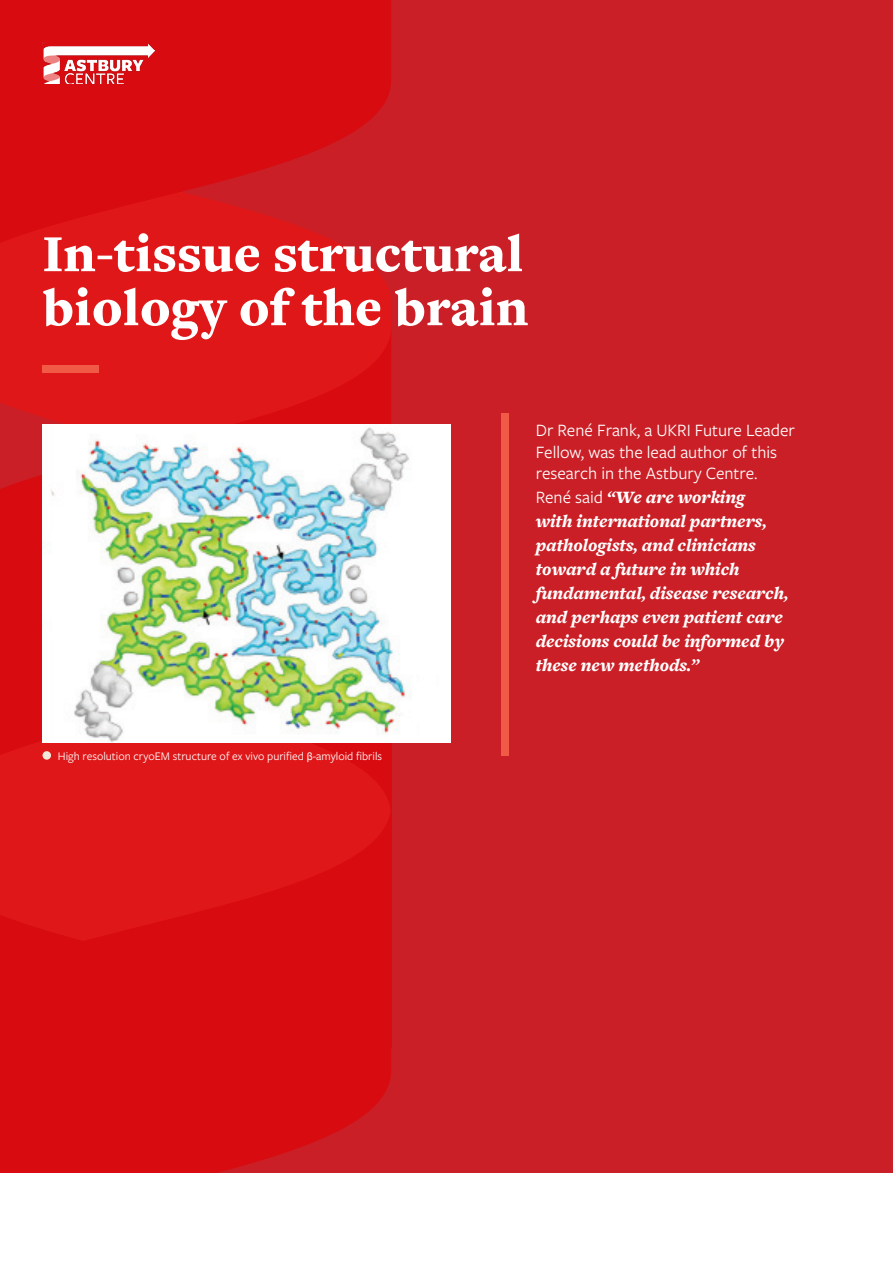
<style>
.page{position:relative;width:893px;height:1263px;background:#fff}
.page>*{position:absolute;margin:0;border:0;box-sizing:border-box;transform-origin:0 0}
.Page_title{font:900 54px/54px "Freight Text Pro";color:#fff}
.Body_copy{font:italic 900 18px/24px "Freight Text Pro";color:#fff}
.Body_copy-2{font:18px/21.6px "Freight Sans Pro";color:#fff}
.Image_caption{font:12px "Freight Sans Pro";color:#fff}
.s1{font-family:"Arial";font-size:10.5px}
.s2{font-family:"Freight Sans Pro";font-weight:400;font-style:normal}
</style>
<div class="page">
<div style="left:0;top:0;width:893px;height:1174px;background:#ca1f26"></div>
<svg style="left:0;top:0;width:391px;height:318px;background:#d81115"></svg>
<svg style="left:0;top:830px;width:391px;height:344px;background:#d90f13"></svg>
<svg style="left:0;top:326px;width:391px;height:504px;background:#dd1618"></svg>
<div style="left:43px;top:366px;width:56px;height:7px;background:#f05a47"></div>
<div style="left:502px;top:413px;width:7px;height:342px;background:#f05a47"></div>
<div style="left:43px;top:751px;width:8px;height:9px;background:#f2e9dd;border-radius:50%"></div>
<img style="left:43px;top:43px;width:112px;height:40px">
<img style="left:43px;top:425px;width:408px;height:318px">
<p class="Page_title" style="left:43px;top:226px;width:487px">In-tissue structural biology of the brain</p>
<p class="Image_caption" style="left:58px;top:748px;width:326px">High resolution cryoEM structure of ex vivo purified <span class="s1">β</span>-amyloid fibrils</p>
<p class="Body_copy-2" style="left:536px;top:419px;width:261px">Dr René Frank, a UKRI Future Leader<br>Fellow, was the lead author of this research in the Astbury Centre.</p>
<p class="Body_copy" style="left:536px;top:485px;width:254px"><span class="s2">René said</span> “We are working<br>with international partners, pathologists, and clinicians toward a future in which fundamental, disease research, and perhaps even patient care decisions could be informed by these new methods.”</p>
</div>
